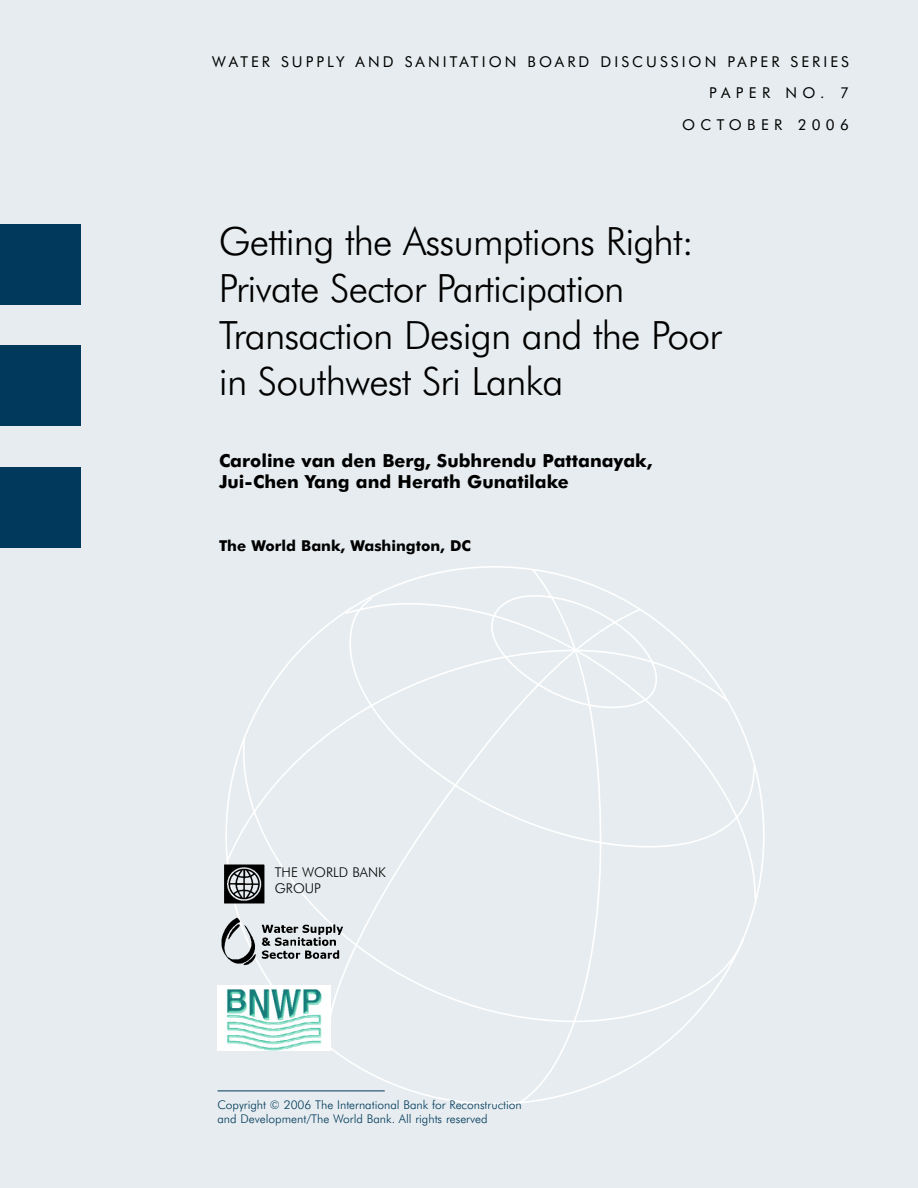
<style>
.page{position:relative;width:918px;height:1188px;background:#e6ecef}
.page>*{position:absolute;margin:0;border:0;box-sizing:border-box;transform-origin:0 0}
.t1{font:300 39px/46.8px "Futura BT";letter-spacing:-.025em;color:#000}
.t2{font:700 18px/21.6px "Futura BT";color:#000}
.t3{font:15px/31.5px "Futura BT";letter-spacing:.205em;color:#000;text-align:right}
.t4{font:700 15px "Futura BT";color:#000}
.t5{font:300 13.5px/16.2px "Futura BT";color:#000}
.t6{font:300 12px/14.4px "Futura BT";color:#00395b}
</style>
<div class="page">
<hr style="left:218px;top:1091px;width:167px;height:1px;background:#00395b">
<svg style="left:225px;top:566px;width:540px;height:539px"></svg>
<div style="left:0;top:224px;width:81px;height:81px;background:#00395b"></div>
<div style="left:0;top:345px;width:81px;height:81px;background:#00395b"></div>
<div style="left:0;top:467px;width:81px;height:81px;background:#00395b"></div>
<img style="left:224px;top:863px;width:42px;height:43px">
<img style="left:221px;top:915px;width:125px;height:59px">
<img style="left:217px;top:986px;width:114px;height:65px">
<p class="t3" style="left:212px;top:47px;width:638px">WATER SUPPLY AND SANITATION BOARD DISCUSSION PAPER SERIES<br>PAPER NO. 7<br>OCTOBER 2006</p>
<p class="t1" style="left:219px;top:221px;width:504px">Getting the Assumptions Right:<br>Private Sector Participation<br>Transaction Design and the Poor in Southwest Sri Lanka</p>
<p class="t2" style="left:219px;top:451px;width:435px">Caroline van den Berg, Subhrendu Pattanayak,<br>Jui-Chen Yang and Herath Gunatilake</p>
<p class="t4" style="left:219px;top:539px;width:253px">The World Bank, Washington, DC</p>
<p class="t5" style="left:275px;top:865px;width:112px">THE WORLD BANK<br>GROUP</p>
<p class="t6" style="left:217px;top:1098px;width:306px">Copyright © 2006 The International Bank for Reconstruction and Development/The World Bank. All rights reserved</p>
</div>
